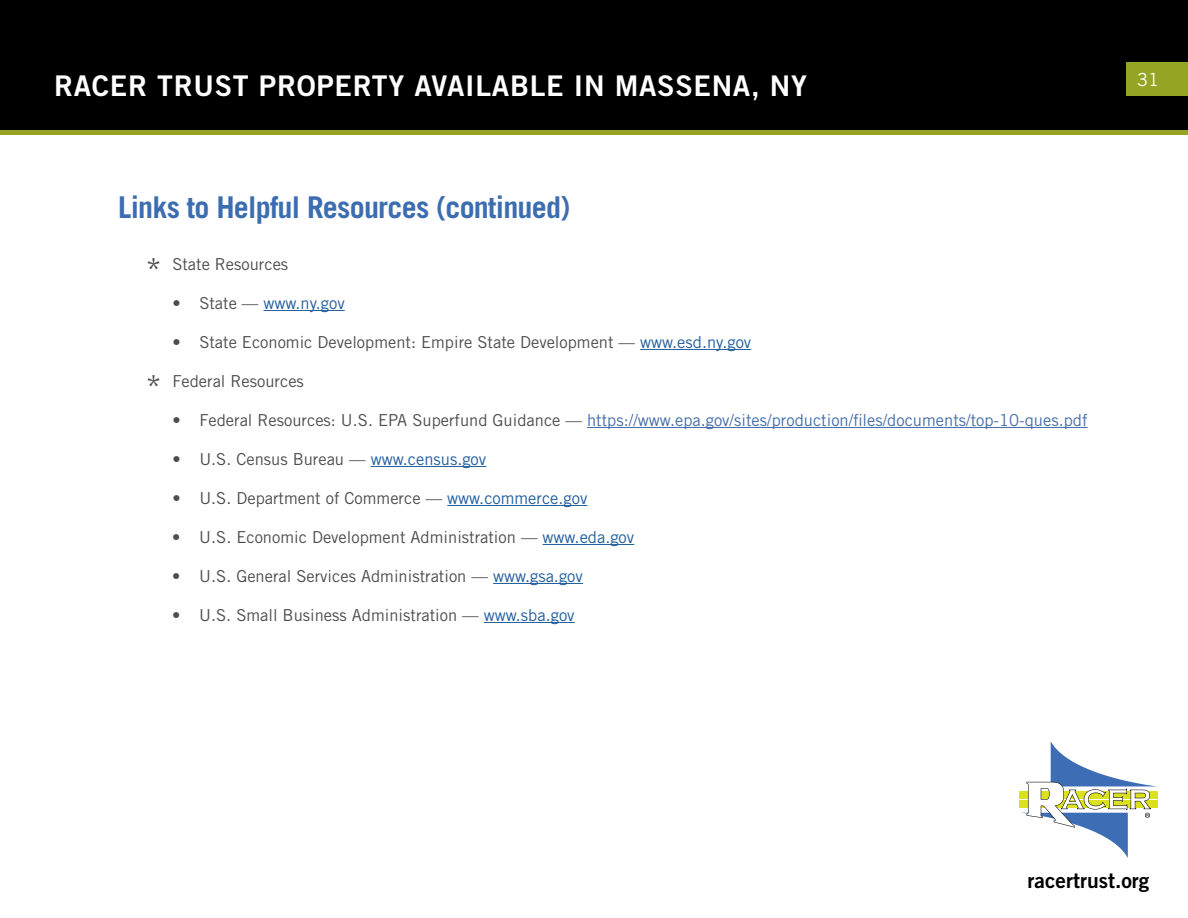
<style>
.page{position:relative;width:1188px;height:918px;background:#fff}
.page>*{position:absolute;margin:0;border:0;box-sizing:border-box;transform-origin:0 0}
.t1{font:700 30px "Trade Gothic LT Std";letter-spacing:-.025em;color:#3c6db1}
.t2{font:28.5px "Trade Gothic LT Std Bd 2";letter-spacing:.025em;color:#fff}
.t3{font:21px "Trade Gothic LT Std Bd 2";color:#000}
.t4{font:18px "Trade Gothic LT Std";color:#fff}
.t5{font:16.5px "Trade Gothic LT Std";color:#4d4d4f}
.t6{font:16.5px "Trade Gothic LT Std";color:#456da9}
.t7{font:16.5px "Trade Gothic LT Std";color:#215e9e}
.s1{font-size:33px}
.s2{color:#4d4d4f}
.s3{color:#215e9e}
</style>
<div class="page">
<div style="left:1px;top:1px;width:1186px;height:131px;background:#000"></div>
<div style="left:0;top:0;width:1188px;height:133px;border:2px solid #000"></div>
<div style="left:1126px;top:62px;width:62px;height:34px;background:#96a424"></div>
<div style="left:0;top:130px;width:1188px;height:5px;background:#96a424"></div>
<div style="left:1019px;top:791px;width:139px;height:7px;background:#dbe120"></div>
<div style="left:1019px;top:801px;width:139px;height:7px;background:#dbe120"></div>
<svg style="left:1021px;top:741px;width:137px;height:117px"></svg>
<hr style="left:264px;top:310px;width:81px;height:1px;background:#215e9e">
<hr style="left:640px;top:349px;width:111px;height:1px;background:#215e9e">
<hr style="left:587px;top:427px;width:501px;height:1px;background:#456da9">
<hr style="left:371px;top:466px;width:115px;height:1px;background:#215e9e">
<hr style="left:447px;top:505px;width:140px;height:1px;background:#215e9e">
<hr style="left:543px;top:544px;width:91px;height:1px;background:#215e9e">
<hr style="left:493px;top:583px;width:90px;height:1px;background:#215e9e">
<hr style="left:484px;top:622px;width:91px;height:1px;background:#215e9e">
<h2 class="t2" style="left:54px;top:68px;width:755px">RACER TRUST PROPERTY AVAILABLE IN MASSENA, NY</h2>
<h1 class="t1" style="left:118px;top:189px;width:454px">Links to Helpful Resources (continued)</h1>
<p class="t5" style="left:145px;top:254px;width:144px"><span class="s1">*</span> State Resources</p>
<p class="t7" style="left:172px;top:293px;width:174px"><span class="s2">• State —</span> www.ny.gov</p>
<p class="t5" style="left:172px;top:332px;width:580px">• State Economic Development: Empire State Development — <span class="s3">www.esd.ny.gov</span></p>
<p class="t5" style="left:145px;top:371px;width:160px"><span class="s1">*</span> Federal Resources</p>
<p class="t6" style="left:172px;top:410px;width:917px"><span class="s2">• Federal Resources: U.S. EPA Superfund Guidance —</span> https://www.epa.gov/sites/production/files/documents/top-10-ques.pdf</p>
<p class="t5" style="left:172px;top:449px;width:315px">• U.S. Census Bureau — <span class="s3">www.census.gov</span></p>
<p class="t5" style="left:172px;top:488px;width:417px">• U.S. Department of Commerce — <span class="s3">www.commerce.gov</span></p>
<p class="t5" style="left:172px;top:527px;width:463px">• U.S. Economic Development Administration — <span class="s3">www.eda.gov</span></p>
<p class="t5" style="left:172px;top:566px;width:412px">• U.S. General Services Administration — <span class="s3">www.gsa.gov</span></p>
<p class="t5" style="left:172px;top:605px;width:404px">• U.S. Small Business Administration — <span class="s3">www.sba.gov</span></p>
<p class="t4" style="left:1137px;top:68px;width:23px">31</p>
<p class="t3" style="left:1028px;top:867px;width:123px">racertrust.org</p>
</div>
